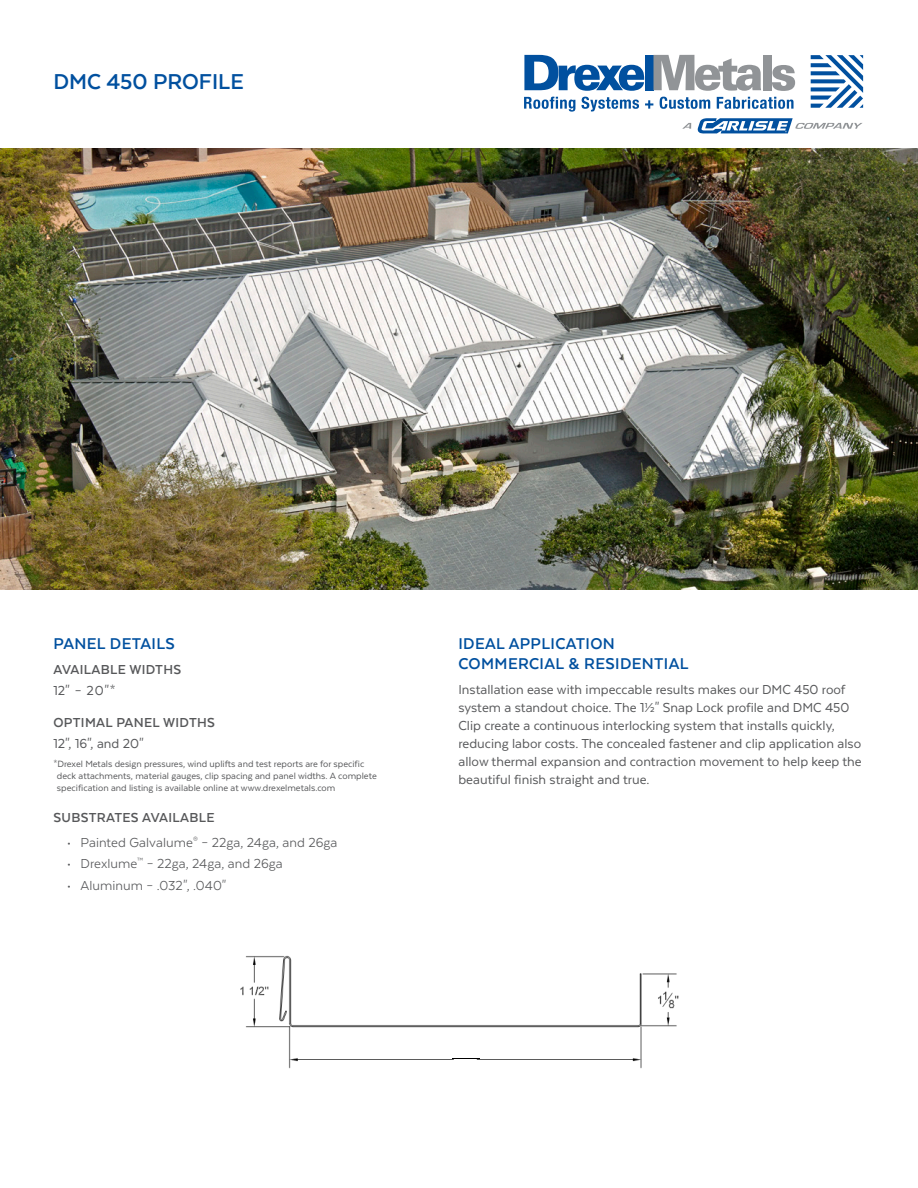
<style>
.page{position:relative;width:918px;height:1188px;background:#fff}
.page>*{position:absolute;margin:0;border:0;box-sizing:border-box;transform-origin:0 0}
.t1{font:700 24.75px "Texta";color:#01509f}
.t2{font:700 18px/19.5px "Texta";letter-spacing:.02em;color:#01509f}
.t3{font:15px/18px "Texta";color:#57585a}
.t4{font:15px "Texta";letter-spacing:.005em;color:#57585a}
.t5{font:700 15px "Texta";letter-spacing:.02em;color:#57585a}
.t6{font:10.5px/12px "Texta";color:#57585a}
</style>
<div class="page">
<img style="left:0;top:148px;width:918px;height:442px">
<div style="left:645px;top:55px;width:9px;height:35px;background:#01509f"></div>
<svg style="left:653px;top:55px;width:108px;height:36px"></svg>
<div style="left:763px;top:55px;width:8px;height:35px;background:#919497"></div>
<svg style="left:772px;top:65px;width:23px;height:26px"></svg>
<svg style="left:524px;top:55px;width:120px;height:36px"></svg>
<svg style="left:811px;top:55px;width:52px;height:53px"></svg>
<svg style="left:524px;top:97px;width:51px;height:15px"></svg>
<svg style="left:582px;top:97px;width:57px;height:14px"></svg>
<svg style="left:645px;top:100px;width:8px;height:9px"></svg>
<svg style="left:660px;top:97px;width:50px;height:12px"></svg>
<svg style="left:717px;top:97px;width:77px;height:12px"></svg>
<svg style="left:682px;top:123px;width:9px;height:6px"></svg>
<svg style="left:698px;top:118px;width:164px;height:15px"></svg>
<img style="left:240px;top:955px;width:439px;height:114px">
<div style="left:457px;top:1053px;width:17px;height:13px;background:#fff"></div>
<p class="t1" style="left:53px;top:69px;width:192px">DMC 450 PROFILE</p>
<p class="t2" style="left:53px;top:634px;width:123px">PANEL DETAILS</p>
<p class="t5" style="left:53px;top:662px;width:129px">AVAILABLE WIDTHS</p>
<p class="t3" style="left:53px;top:682px;width:64px">12" – 20"*</p>
<p class="t5" style="left:53px;top:715px;width:163px">OPTIMAL PANEL WIDTHS</p>
<p class="t3" style="left:53px;top:735px;width:92px">12", 16", and 20"</p>
<p class="t6" style="left:57px;top:758px;width:321px;text-indent:-4px">*Drexel Metals design pressures, wind uplifts and test reports are for specific deck attachments, material gauges, clip spacing and panel widths. A complete specification and listing is available online at www.drexelmetals.com</p>
<p class="t5" style="left:53px;top:810px;width:163px">SUBSTRATES AVAILABLE</p>
<p class="t4" style="left:67px;top:835px;width:272px">• Painted Galvalume<sup>®</sup> – 22ga, 24ga, and 26ga</p>
<p class="t4" style="left:67px;top:856px;width:217px">• Drexlume<sup>™</sup> – 22ga, 24ga, and 26ga</p>
<p class="t4" style="left:67px;top:877px;width:161px">• Aluminum – .032", .040"</p>
<p class="t2" style="left:458px;top:634px;width:232px">IDEAL APPLICATION<br>COMMERCIAL &amp; RESIDENTIAL</p>
<p class="t3" style="left:458px;top:680px;width:405px">Installation ease with impeccable results makes our DMC 450 roof system a standout choice. The 1½" Snap Lock profile and DMC 450<br>Clip create a continuous interlocking system that installs quickly, reducing labor costs. The concealed fastener and clip application also allow thermal expansion and contraction movement to help keep the beautiful finish straight and true.</p>
</div>
